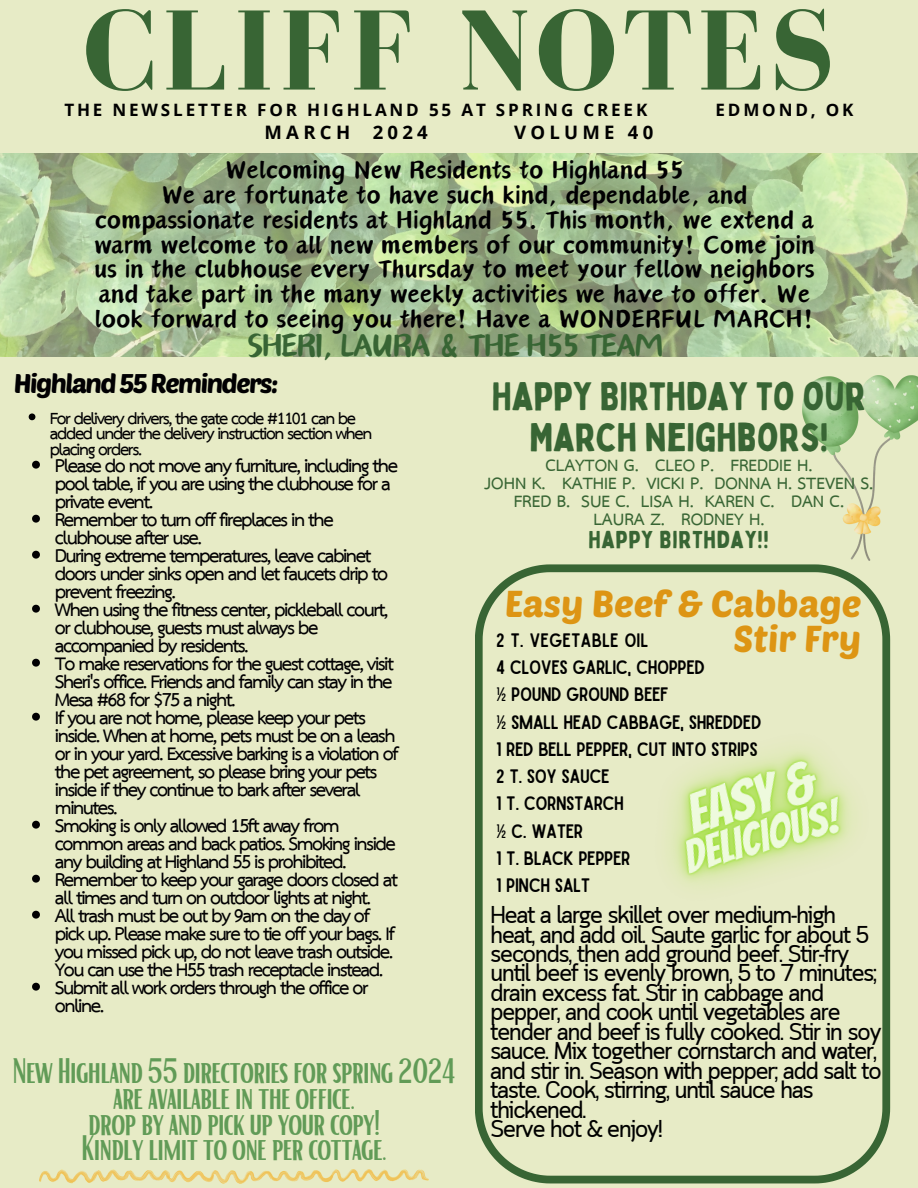
<style>
.page{position:relative;width:918px;height:1188px;background:#e7ebc6}
.page>*{position:absolute;margin:0;border:0;box-sizing:border-box;transform-origin:0 0}
.t1{font:700 117.15px "Bodoni FLF";letter-spacing:.04em;color:#386534}
.t2{font:40.8px "Canva Oriental Brush";letter-spacing:-.055em;color:#386534}
.t3{font:39px/40.5px "Bobby Jones";color:#386534;text-align:center}
.t4{font:36.9px/35.2px "Poetsen One";color:#dd9514;text-align:right}
.t5{font:34.5px/25.8px "Bright";letter-spacing:-.04em;color:#619b57;text-align:center}
.t6{font:31.8px/24.8px "Canva Oriental Brush";color:#010002;text-align:center}
.t7{font:700 26.7px "TH Sarabun New";letter-spacing:-.055em;color:#010002}
.t8{font:26.7px "Poetsen One";letter-spacing:-.055em;color:#010002}
.t9{font:24.3px/19.5px "Cloud";letter-spacing:-.07em;color:#000}
.t10{font:700 24px/18px "TH Sarabun New";color:#386534;text-align:center}
.t11{font:24px "Bobby Jones";letter-spacing:.035em;color:#386534}
.t12{font:700 23.7px "TH Sarabun New";letter-spacing:-.055em;color:#010002}
.t13{font:18.6px "Sailors";letter-spacing:-.025em;color:#000}
.t14{font:700 18.6px "Open Sans";letter-spacing:.23em;color:#000}
.t15{font:18.6px "Sailors";color:#000}
.t16{font:700 17.1px "Open Sans";letter-spacing:.165em;color:#000}
</style>
<div class="page">
<img style="left:0;top:154px;width:918px;height:202px">
<img style="left:803px;top:375px;width:115px;height:186px">
<svg style="left:475px;top:564px;width:415px;height:619px"></svg>
<img style="left:40px;top:1170px;width:389px;height:13px">
<svg style="left:29px;top:413px;width:6px;height:7px"></svg>
<svg style="left:32px;top:461px;width:8px;height:8px"></svg>
<svg style="left:32px;top:515px;width:8px;height:8px"></svg>
<svg style="left:32px;top:551px;width:8px;height:8px"></svg>
<svg style="left:32px;top:605px;width:8px;height:8px"></svg>
<svg style="left:32px;top:659px;width:8px;height:8px"></svg>
<svg style="left:32px;top:713px;width:8px;height:8px"></svg>
<svg style="left:32px;top:821px;width:8px;height:8px"></svg>
<svg style="left:32px;top:875px;width:8px;height:8px"></svg>
<svg style="left:32px;top:911px;width:8px;height:8px"></svg>
<svg style="left:32px;top:983px;width:8px;height:8px"></svg>
<img style="left:577px;top:659px;width:314px;height:313px">
<p class="t1" style="left:84px;top:-13px;width:752px">CLIFF NOTES</p>
<p class="t16" style="left:461px;top:97px;width:187px">AT SPRING CREEK</p>
<p class="t16" style="left:716px;top:97px;width:140px">EDMOND, OK</p>
<h4 class="t14" style="left:265px;top:119px;width:165px">MARCH 2024</h4>
<h4 class="t14" style="left:514px;top:119px;width:141px">VOLUME 40</h4>
<p class="t16" style="left:64px;top:97px;width:388px">THE NEWSLETTER FOR HIGHLAND 55</p>
<p class="t6" style="left:94px;top:159px;width:722px">Welcoming New Residents to Highland 55<br>We are fortunate to have such kind, dependable, and compassionate residents at Highland 55. This month, we extend a warm welcome to all new members of our community! Come join us in the clubhouse every Thursday to meet your fellow neighbors and take part in the many weekly activities we have to offer. We look forward to seeing you there! Have a WONDERFUL MARCH!</p>
<p class="t2" style="left:247px;top:329px;width:419px">SHERI, LAURA &amp; THE H55 TEAM</p>
<h6 class="t3" style="left:492px;top:375px;width:375px">HAPPY BIRTHDAY TO OUR<br>MARCH NEIGHBORS!</h6>
<h6 class="t10" style="left:485px;top:457px;width:390px">CLAYTON G. CLEO P. FREDDIE H.<br>JOHN K. KATHIE P. VICKI P. DONNA H. STEVEN S.<br>FRED B. SUE C. LISA H. KAREN C. DAN C.<br>LAURA Z. RODNEY H.</h6>
<p class="t11" style="left:588px;top:524px;width:182px">HAPPY BIRTHDAY!!</p>
<p class="t8" style="left:14px;top:367px;width:266px">Highland 55 Reminders:</p>
<h5 class="t12" style="left:50px;top:404px;width:308px">For delivery drivers, the gate code #1101 can be</h5>
<h5 class="t12" style="left:50px;top:419px;width:324px">added under the delivery instruction section when</h5>
<h5 class="t12" style="left:50px;top:435px;width:94px">placing orders.</h5>
<p class="t7" style="left:55px;top:449px;width:345px">Please do not move any furniture, including the</p>
<p class="t7" style="left:55px;top:467px;width:338px">pool table, if you are using the clubhouse for a</p>
<p class="t7" style="left:55px;top:485px;width:100px">private event.</p>
<p class="t7" style="left:55px;top:503px;width:280px">Remember to turn off fireplaces in the</p>
<p class="t7" style="left:55px;top:521px;width:149px">clubhouse after use.</p>
<p class="t7" style="left:55px;top:539px;width:318px">During extreme temperatures, leave cabinet</p>
<p class="t7" style="left:55px;top:557px;width:335px">doors under sinks open and let faucets drip to</p>
<p class="t7" style="left:55px;top:575px;width:123px">prevent freezing.</p>
<p class="t7" style="left:55px;top:593px;width:335px">When using the fitness center, pickleball court,</p>
<p class="t7" style="left:55px;top:611px;width:265px">or clubhouse, guests must always be</p>
<p class="t7" style="left:55px;top:629px;width:195px">accompanied by residents.</p>
<p class="t7" style="left:55px;top:647px;width:341px">To make reservations for the guest cottage, visit</p>
<p class="t7" style="left:55px;top:665px;width:339px">Sheri's office. Friends and family can stay in the</p>
<p class="t7" style="left:55px;top:683px;width:182px">Mesa #68 for $75 a night.</p>
<p class="t7" style="left:55px;top:701px;width:313px">If you are not home, please keep your pets</p>
<p class="t7" style="left:55px;top:719px;width:342px">inside. When at home, pets must be on a leash</p>
<p class="t7" style="left:55px;top:737px;width:346px">or in your yard. Excessive barking is a violation of</p>
<p class="t7" style="left:55px;top:755px;width:324px">the pet agreement, so please bring your pets</p>
<p class="t7" style="left:55px;top:773px;width:307px">inside if they continue to bark after several</p>
<p class="t7" style="left:55px;top:791px;width:64px">minutes.</p>
<p class="t7" style="left:55px;top:809px;width:286px">Smoking is only allowed 15ft away from</p>
<p class="t7" style="left:55px;top:827px;width:343px">common areas and back patios. Smoking inside</p>
<p class="t7" style="left:55px;top:845px;width:293px">any building at Highland 55 is prohibited.</p>
<p class="t7" style="left:55px;top:863px;width:345px">Remember to keep your garage doors closed at</p>
<p class="t7" style="left:55px;top:881px;width:318px">all times and turn on outdoor lights at night.</p>
<p class="t7" style="left:55px;top:899px;width:317px">All trash must be out by 9am on the day of</p>
<p class="t7" style="left:55px;top:917px;width:342px">pick up. Please make sure to tie off your bags. If</p>
<p class="t7" style="left:55px;top:935px;width:340px">you missed pick up, do not leave trash outside.</p>
<p class="t7" style="left:55px;top:953px;width:330px">You can use the H55 trash receptacle instead.</p>
<p class="t7" style="left:55px;top:971px;width:315px">Submit all work orders through the office or</p>
<p class="t7" style="left:55px;top:989px;width:51px">online.</p>
<p class="t4" style="left:505px;top:584px;width:358px">Easy Beef &amp; Cabbage<br>Stir Fry</p>
<p class="t15" style="left:496px;top:633px;width:154px">2 T. VEGETABLE OIL</p>
<p class="t13" style="left:496px;top:660px;width:210px">4 CLOVES GARLIC, CHOPPED</p>
<p class="t13" style="left:496px;top:688px;width:174px">½ POUND GROUND BEEF</p>
<p class="t13" style="left:496px;top:715px;width:267px">½ SMALL HEAD CABBAGE, SHREDDED</p>
<p class="t13" style="left:496px;top:742px;width:263px">1 RED BELL PEPPER, CUT INTO STRIPS</p>
<p class="t13" style="left:496px;top:770px;width:115px">2 T. SOY SAUCE</p>
<p class="t13" style="left:496px;top:797px;width:129px">1 T. CORNSTARCH</p>
<p class="t13" style="left:496px;top:824px;width:89px">½ C. WATER</p>
<p class="t13" style="left:496px;top:851px;width:136px">1 T. BLACK PEPPER</p>
<p class="t13" style="left:496px;top:879px;width:96px">1 PINCH SALT</p>
<h5 class="t9" style="left:490px;top:907px;width:393px">Heat a large skillet over medium-high heat, and add oil. Saute garlic for about 5 seconds, then add ground beef. Stir-fry until beef is evenly brown, 5 to 7 minutes; drain excess fat. Stir in cabbage and pepper, and cook until vegetables are tender and beef is fully cooked. Stir in soy sauce. Mix together cornstarch and water, and stir in. Season with pepper; add salt to taste. Cook, stirring, until sauce has thickened.<br>Serve hot &amp; enjoy!</h5>
<h3 class="t5" style="left:12px;top:1056px;width:446px">New Highland 55 directories for spring 2024 are available in the office.<br>drop by and pick up your copy!<br>Kindly limit to one per cottage.</h3>
</div>
